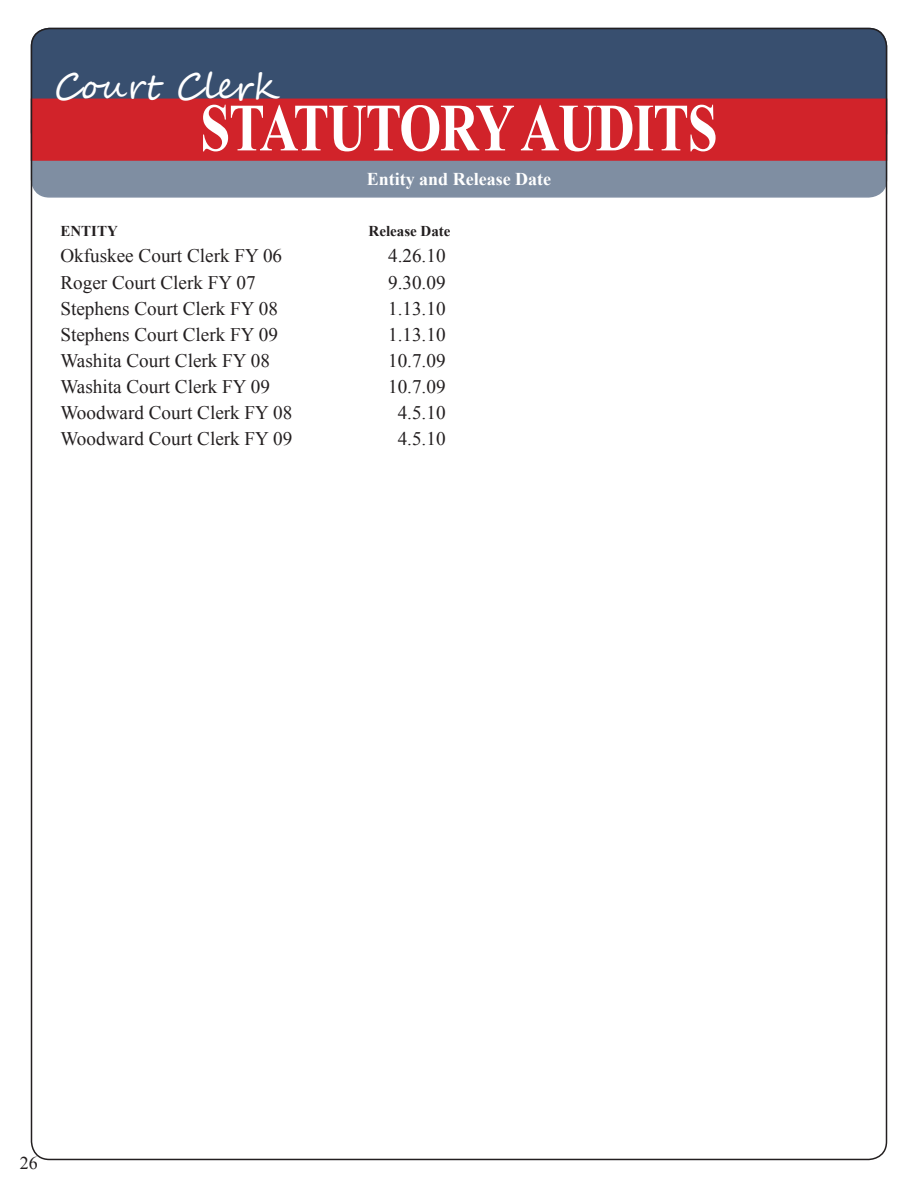
<style>
.page{position:relative;width:918px;height:1188px;background:#fff}
.page>*{position:absolute;margin:0;border:0;box-sizing:border-box;transform-origin:0 0}
.t1{font:700 67.5px "Times New Roman";letter-spacing:-.025em;color:#fff;scale:.8 1}
.t2{font:36px "Segoe Script";letter-spacing:-.005em;color:#fff}
.t3{font:19.2px "Times New Roman";color:#231f20}
.t4{font:700 18px "Times New Roman";color:#fff}
.t5{font:18px "Times New Roman";color:#231f20}
.t6{font:700 15px "Times New Roman";color:#231f20}
</style>
<div class="page">
<div style="left:32px;top:105px;width:854px;height:92px;background:#7f8ea2;border-radius:18px"></div>
<div style="left:31px;top:104px;width:856px;height:94px;border:2px solid #384f6f;border-radius:18px"></div>
<div style="left:32px;top:29px;width:854px;height:121px;background:#384f6f;border-radius:18px"></div>
<div style="left:31px;top:99px;width:856px;height:62px;background:#d1232a;border:2px solid #d1232a"></div>
<p class="t2" style="left:54px;top:58px;width:224px">Court Clerk</p>
<p class="t1" style="left:200px;top:81px;width:648px">STATUTORY AUDITS</p>
<p class="t4" style="left:367px;top:167px;width:186px">Entity and Release Date</p>
<p class="t6" style="left:60px;top:221px;width:59px">ENTITY</p>
<p class="t6" style="left:369px;top:221px;width:84px">Release Date</p>
<p class="t3" style="left:60px;top:243px;width:223px">Okfuskee Court Clerk FY 06</p>
<p class="t3" style="left:388px;top:243px;width:59px">4.26.10</p>
<p class="t3" style="left:60px;top:269px;width:197px">Roger Court Clerk FY 07</p>
<p class="t3" style="left:388px;top:269px;width:59px">9.30.09</p>
<p class="t3" style="left:60px;top:295px;width:219px">Stephens Court Clerk FY 08</p>
<p class="t3" style="left:388px;top:295px;width:59px">1.13.10</p>
<p class="t3" style="left:60px;top:321px;width:219px">Stephens Court Clerk FY 09</p>
<p class="t3" style="left:388px;top:321px;width:59px">1.13.10</p>
<p class="t3" style="left:60px;top:347px;width:211px">Washita Court Clerk FY 08</p>
<p class="t3" style="left:388px;top:347px;width:59px">10.7.09</p>
<p class="t3" style="left:60px;top:373px;width:211px">Washita Court Clerk FY 09</p>
<p class="t3" style="left:388px;top:373px;width:59px">10.7.09</p>
<p class="t3" style="left:60px;top:400px;width:234px">Woodward Court Clerk FY 08</p>
<p class="t3" style="left:398px;top:400px;width:49px">4.5.10</p>
<p class="t3" style="left:60px;top:426px;width:234px">Woodward Court Clerk FY 09</p>
<p class="t3" style="left:398px;top:426px;width:49px">4.5.10</p>
<p class="t5" style="left:20px;top:1151px;width:19px">26</p>
</div>
